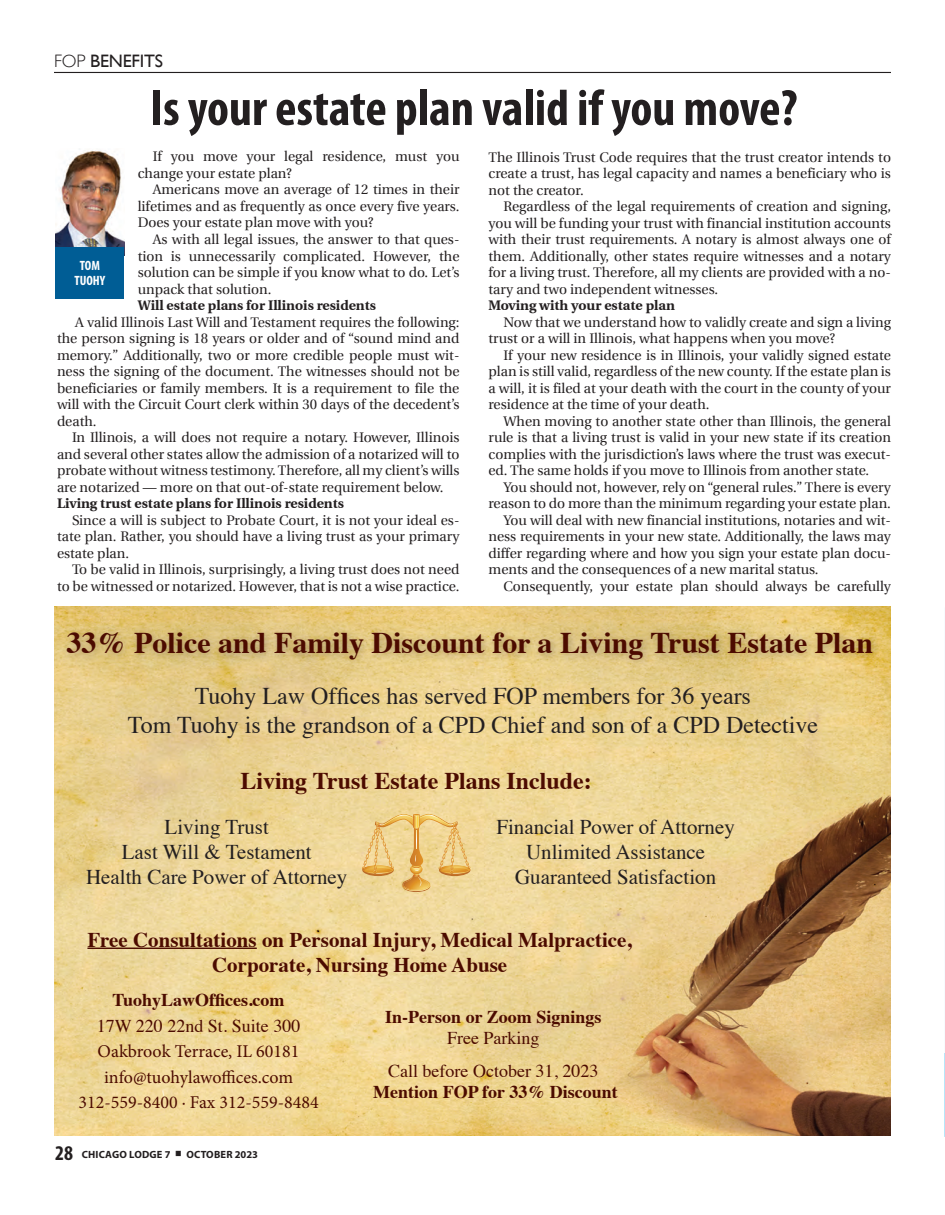
<style>
.page{position:relative;width:945px;height:1215px;background:#fff}
.page>*{position:absolute;margin:0;border:0;box-sizing:border-box;transform-origin:0 0}
.t1{font:700 condensed 51px "Myriad Pro";color:#231f20}
.t2{font:700 30px "Times";color:#4c0b00}
.t3{font:24px/28.5px "Times";color:#231f20;text-align:center}
.t4{font:700 24px "Times";color:#4c0b00}
.t5{font:21px/25.2px "Times";color:#231f20;text-align:center}
.t6{font:700 21px/25.2px "Times";color:#4c0b00;text-align:center}
.t7{font:18px/25.5px "Minion Pro";color:#4c0b00;text-align:center}
.t8{font:700 18px "Times";color:#4c0b00}
.t9{font:18px/32.4px "Times";color:#4c0b00;text-align:center}
.t10{font:18px "Gill Sans";letter-spacing:-.01em;color:#231f20}
.t11{font:13.8px/16.5px "Utopia";color:#231f20;text-align:justify}
.t12{font:700 13.8px "Utopia";color:#231f20}
.t13{font:700 condensed 13.5px/15px "Myriad Pro";color:#fff;text-align:center}
.t14{font:700 10.5px "Myriad Pro";letter-spacing:.02em;color:#231f20}
.s1{font-weight:300}
.s2{font-stretch:condensed;font-size:21px}
.s3{font-family:"Minion Pro";font-weight:400;font-size:18px}
</style>
<div class="page">
<svg style="left:944px;top:1053px;width:1px;height:84px"></svg>
<img style="left:56px;top:149px;width:68px;height:98px">
<div style="left:56px;top:247px;width:68px;height:52px;background:#005d95"></div>
<hr style="left:54px;top:72px;width:837px;height:1px;background:#231f20">
<img style="left:54px;top:606px;width:837px;height:529px">
<div style="left:61px;top:626px;width:821px;height:43px;background:#231f20;opacity:.29"></div>
<hr style="left:87px;top:948px;width:170px;height:1px;background:#4c0b00">
<svg style="left:362px;top:814px;width:108px;height:78px;background:#ebc982"></svg>
<h3 class="t10" style="left:54px;top:50px;width:111px"><span class="s1">FOP</span> BENEFITS</h3>
<h1 class="t1" style="left:150px;top:76px;width:649px">Is your estate plan valid if you move?</h1>
<p class="t11" style="left:138px;top:149px;width:323px;text-indent:15px">If you move your legal residence, must you change your estate plan?</p>
<p class="t11" style="left:138px;top:182px;width:323px;text-indent:15px">Americans move an average of 12 times in their lifetimes and as frequently as once every five years.<br>Does your estate plan move with you?</p>
<p class="t11" style="left:138px;top:231px;width:323px;text-indent:15px">As with all legal issues, the answer to that ques&shy;tion is unnecessarily complicated. However, the solution can be simple if you know what to do. Let’s unpack that solution.</p>
<p class="t12" style="left:138px;top:297px;width:240px">Will estate plans for Illinois residents</p>
<p class="t11" style="left:57px;top:314px;width:404px;text-indent:18px">A valid Illinois Last Will and Testament requires the following: the person signing is 18 years or older and of “sound mind and memory.” Additionally, two or more credible people must wit&shy;ness the signing of the document. The witnesses should not be beneficiaries or family members. It is a requirement to file the will with the Circuit Court clerk within 30 days of the decedent’s death.</p>
<p class="t11" style="left:57px;top:429px;width:404px;text-indent:15px">In Illinois, a will does not require a notary. However, Illinois and several other states allow the admission of a notarized will to probate without witness testimony. Therefore, all my client’s wills are notarized — more on that out-of-state requirement below.</p>
<p class="t12" style="left:57px;top:496px;width:289px">Living trust estate plans for Illinois residents</p>
<p class="t11" style="left:57px;top:512px;width:404px;text-indent:15px">Since a will is subject to Probate Court, it is not your ideal es&shy;tate plan. Rather, you should have a living trust as your primary estate plan.</p>
<p class="t11" style="left:57px;top:562px;width:404px;text-align:right">To be valid in Illinois, surprisingly, a living trust does not need to be witnessed or notarized. However, that is not a wise practice.</p>
<p class="t13" style="left:74px;top:257px;width:32px">TOM<br>TUOHY</p>
<p class="t11" style="left:489px;top:149px;width:404px">The Illinois Trust Code requires that the trust creator intends to create a trust, has legal capacity and names a beneficiary who is not the creator.</p>
<p class="t11" style="left:489px;top:198px;width:404px;text-indent:15px">Regardless of the legal requirements of creation and signing, you will be funding your trust with financial institution accounts with their trust requirements. A notary is almost always one of them. Additionally, other states require witnesses and a notary for a living trust. Therefore, all my clients are provided with a no&shy;tary and two independent witnesses.</p>
<p class="t12" style="left:489px;top:298px;width:188px">Moving with your estate plan</p>
<p class="t11" style="left:489px;top:314px;width:404px;text-indent:15px">Now that we understand how to validly create and sign a living trust or a will in Illinois, what happens when you move?</p>
<p class="t11" style="left:489px;top:347px;width:404px;text-indent:15px">If your new residence is in Illinois, your validly signed estate plan is still valid, regardless of the new county. If the estate plan is a will, it is filed at your death with the court in the county of your residence at the time of your death.</p>
<p class="t11" style="left:489px;top:413px;width:404px;text-indent:15px">When moving to another state other than Illinois, the general rule is that a living trust is valid in your new state if its creation complies with the jurisdiction’s laws where the trust was execut&shy;ed. The same holds if you move to Illinois from another state.</p>
<p class="t11" style="left:504px;top:479px;width:389px">You should not, however, rely on “general rules.” There is every</p>
<p class="t11" style="left:489px;top:496px;width:404px">reason to do more than the minimum regarding your estate plan.</p>
<p class="t11" style="left:504px;top:512px;width:389px">You will deal with new financial institutions, notaries and wit-</p>
<p class="t11" style="left:489px;top:529px;width:404px">ness requirements in your new state. Additionally, the laws may</p>
<p class="t11" style="left:489px;top:545px;width:404px">differ regarding where and how you sign your estate plan docu-</p>
<p class="t11" style="left:489px;top:562px;width:332px">ments and the consequences of a new marital status.</p>
<p class="t11" style="left:504px;top:578px;width:389px">Consequently, your estate plan should always be carefully</p>
<h2 class="t2" style="left:67px;top:614px;width:808px">33% Police and Family Discount for a Living Trust Estate Plan</h2>
<h3 class="t3" style="left:128px;top:680px;width:692px">Tuohy Law Offices has served FOP members for 36 years<br>Tom Tuohy is the grandson of a CPD Chief and son of a CPD Detective</h3>
<h3 class="t4" style="left:241px;top:758px;width:353px">Living Trust Estate Plans Include:</h3>
<h3 class="t5" style="left:86px;top:812px;width:263px">Living Trust<br>Last Will &amp; Testament<br>Health Care Power of Attorney</h3>
<h3 class="t5" style="left:496px;top:812px;width:240px">Financial Power of Attorney<br>Unlimited Assistance<br>Guaranteed Satisfaction</h3>
<h3 class="t6" style="left:87px;top:925px;width:546px">Free Consultations on Personal Injury, Medical Malpractice,<br>Corporate, Nursing Home Abuse</h3>
<h3 class="t8" style="left:113px;top:983px;width:173px">TuohyLawOffices.com</h3>
<h3 class="t9" style="left:97px;top:1008px;width:205px">17W 220 22nd St. Suite 300</h3>
<h3 class="t7" style="left:78px;top:1039px;width:242px">Oakbrook Terrace, IL 60181 info@tuohylawoffices.com<br>312-559-8400 · Fax 312-559-8484</h3>
<p class="t14" style="left:55px;top:1148px;width:204px"><span class="s2">28</span> CHICAGO LODGE 7 <span class="s3">■</span> OCTOBER 2023</p>
<h3 class="t8" style="left:385px;top:999px;width:218px">In-Person or Zoom Signings</h3>
<h3 class="t9" style="left:388px;top:1020px;width:212px">Free Parking<br>Call before October 31, 2023</h3>
<h3 class="t8" style="left:373px;top:1075px;width:246px">Mention FOP for 33% Discount</h3>
</div>
